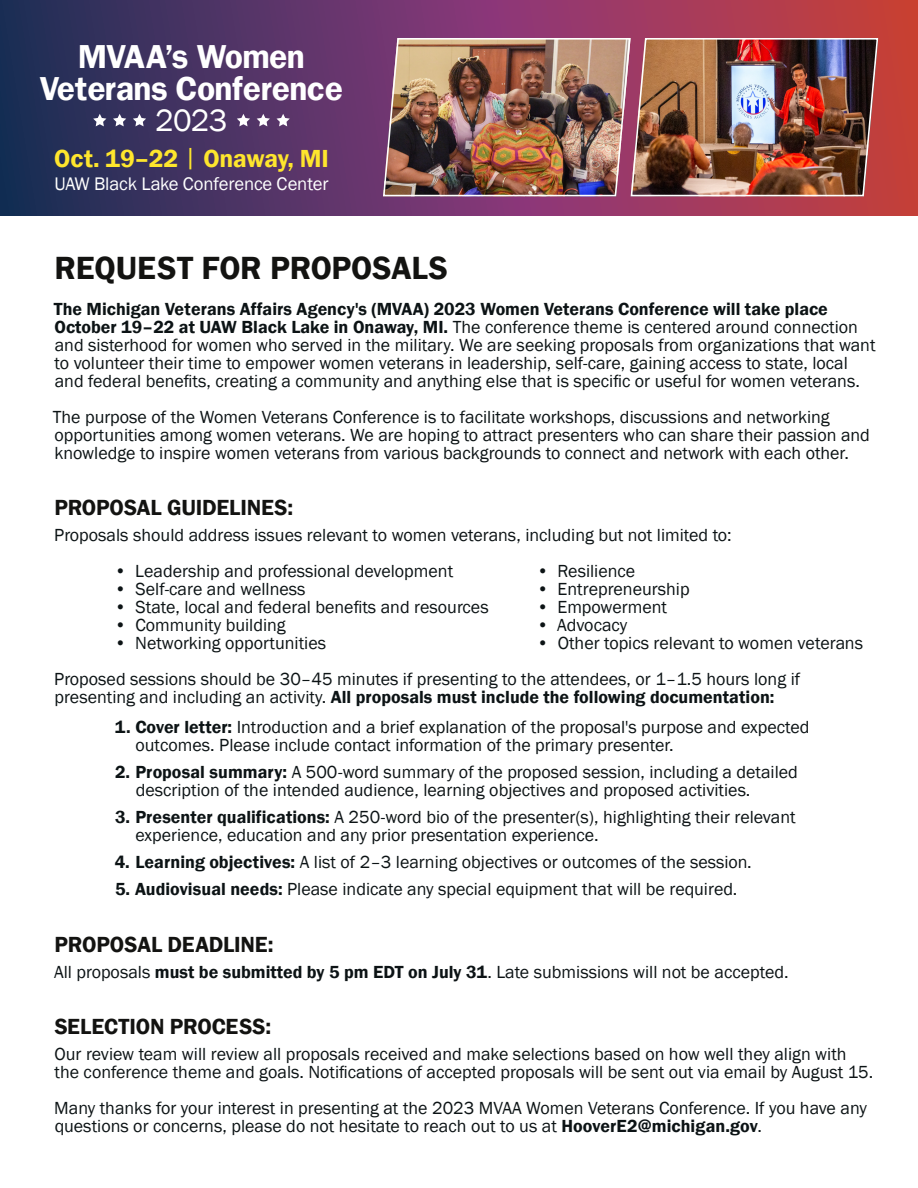
<style>
.page{position:relative;width:918px;height:1188px;background:#fff}
.page>*{position:absolute;margin:0;border:0;box-sizing:border-box;transform-origin:0 0}
.t1{font:600 34.05px/31.8px "Franklin Gothic";letter-spacing:-.02em;color:#fff;text-align:center}
.t2{font:600 33px "Franklin Gothic";letter-spacing:-.005em;color:#131311}
.t3{font:31.8px "Franklin Gothic";color:#fff}
.t4{font:600 25.35px "Franklin Gothic";letter-spacing:-.01em;color:#fee62d}
.t5{font:600 22.5px "Franklin Gothic";letter-spacing:-.01em;color:#131311}
.t6{font:18.75px "Franklin Gothic";letter-spacing:-.01em;color:#fff}
.t7{font:18px/18px "Franklin Gothic";color:#0c1315}
.s1{font-weight:400}
.s2{font-weight:600}
</style>
<div class="page">
<svg style="left:0;top:0;width:918px;height:215px;background:#61355e"></svg>
<svg style="left:257px;top:114px;width:13px;height:12px"></svg>
<svg style="left:277px;top:114px;width:13px;height:12px"></svg>
<svg style="left:237px;top:114px;width:13px;height:12px"></svg>
<svg style="left:113px;top:114px;width:13px;height:12px"></svg>
<svg style="left:133px;top:114px;width:13px;height:12px"></svg>
<svg style="left:93px;top:114px;width:13px;height:12px"></svg>
<img style="left:382px;top:37px;width:497px;height:160px">
<h1 class="t1" style="left:40px;top:41px;width:304px">MVAA’s Women<br>Veterans Conference</h1>
<h3 class="t3" style="left:155px;top:100px;width:74px">2023</h3>
<h3 class="t4" style="left:54px;top:143px;width:276px">Oct. 19–22 <span class="s1">|</span> Onaway, MI</h3>
<p class="t6" style="left:54px;top:172px;width:276px">UAW Black Lake Conference Center</p>
<h2 class="t2" style="left:54px;top:248px;width:395px">REQUEST FOR PROPOSALS</h2>
<p class="t7" style="left:54px;top:300px;width:823px"><span class="s2">The Michigan Veterans Affairs Agency's (MVAA) 2023 Women Veterans Conference will take place October 19–22 at UAW Black Lake in Onaway, MI.</span> The conference theme is centered around connection and sisterhood for women who served in the military. We are seeking proposals from organizations that want to volunteer their time to empower women veterans in leadership, self-care, gaining access to state, local and federal benefits, creating a community and anything else that is specific or useful for women veterans.</p>
<p class="t7" style="left:53px;top:408px;width:819px">The purpose of the Women Veterans Conference is to facilitate workshops, discussions and networking opportunities among women veterans. We are hoping to attract presenters who can share their passion and knowledge to inspire women veterans from various backgrounds to connect and network with each other.</p>
<p class="t5" style="left:54px;top:494px;width:240px">PROPOSAL GUIDELINES:</p>
<p class="t7" style="left:54px;top:527px;width:679px">Proposals should address issues relevant to women veterans, including but not limited to:</p>
<p class="t7" style="left:115px;top:563px;width:340px">• Leadership and professional development</p>
<p class="t7" style="left:115px;top:581px;width:193px">• Self-care and wellness</p>
<p class="t7" style="left:115px;top:599px;width:376px">• State, local and federal benefits and resources</p>
<p class="t7" style="left:115px;top:617px;width:173px">• Community building</p>
<p class="t7" style="left:115px;top:635px;width:213px">• Networking opportunities</p>
<p class="t7" style="left:537px;top:563px;width:100px">• Resilience</p>
<p class="t7" style="left:537px;top:581px;width:154px">• Entrepreneurship</p>
<p class="t7" style="left:537px;top:599px;width:132px">• Empowerment</p>
<p class="t7" style="left:537px;top:617px;width:92px">• Advocacy</p>
<p class="t7" style="left:537px;top:635px;width:328px">• Other topics relevant to women veterans</p>
<p class="t7" style="left:54px;top:671px;width:747px">Proposed sessions should be 30–45 minutes if presenting to the attendees, or 1–1.5 hours long if presenting and including an activity. <span class="s2">All proposals must include the following documentation:</span></p>
<p class="t7" style="left:136px;top:719px;width:675px;text-indent:-21px"><span class="s2">1. Cover letter:</span> Introduction and a brief explanation of the proposal's purpose and expected outcomes. Please include contact information of the primary presenter.</p>
<p class="t7" style="left:136px;top:764px;width:664px;text-indent:-21px"><span class="s2">2. Proposal summary:</span> A 500-word summary of the proposed session, including a detailed description of the intended audience, learning objectives and proposed activities.</p>
<p class="t7" style="left:136px;top:809px;width:662px;text-indent:-20px"><span class="s2">3. Presenter qualifications:</span> A 250-word bio of the presenter(s), highlighting their relevant experience, education and any prior presentation experience.</p>
<p class="t7" style="left:115px;top:854px;width:638px"><span class="s2">4. Learning objectives:</span> A list of 2–3 learning objectives or outcomes of the session.</p>
<p class="t7" style="left:115px;top:881px;width:624px"><span class="s2">5. Audiovisual needs:</span> Please indicate any special equipment that will be required.</p>
<p class="t5" style="left:54px;top:930px;width:221px">PROPOSAL DEADLINE:</p>
<p class="t7" style="left:54px;top:963px;width:736px">All proposals <span class="s2">must be submitted by 5 pm EDT on July 31</span>. Late submissions will not be accepted.</p>
<p class="t5" style="left:55px;top:1013px;width:218px">SELECTION PROCESS:</p>
<p class="t7" style="left:54px;top:1045px;width:820px">Our review team will review all proposals received and make selections based on how well they align with the conference theme and goals. Notifications of accepted proposals will be sent out via email by August 15.</p>
<p class="t7" style="left:54px;top:1099px;width:814px">Many thanks for your interest in presenting at the 2023 MVAA Women Veterans Conference. If you have any questions or concerns, please do not hesitate to reach out to us at <span class="s2">HooverE2@michigan.gov</span>.</p>
</div>
